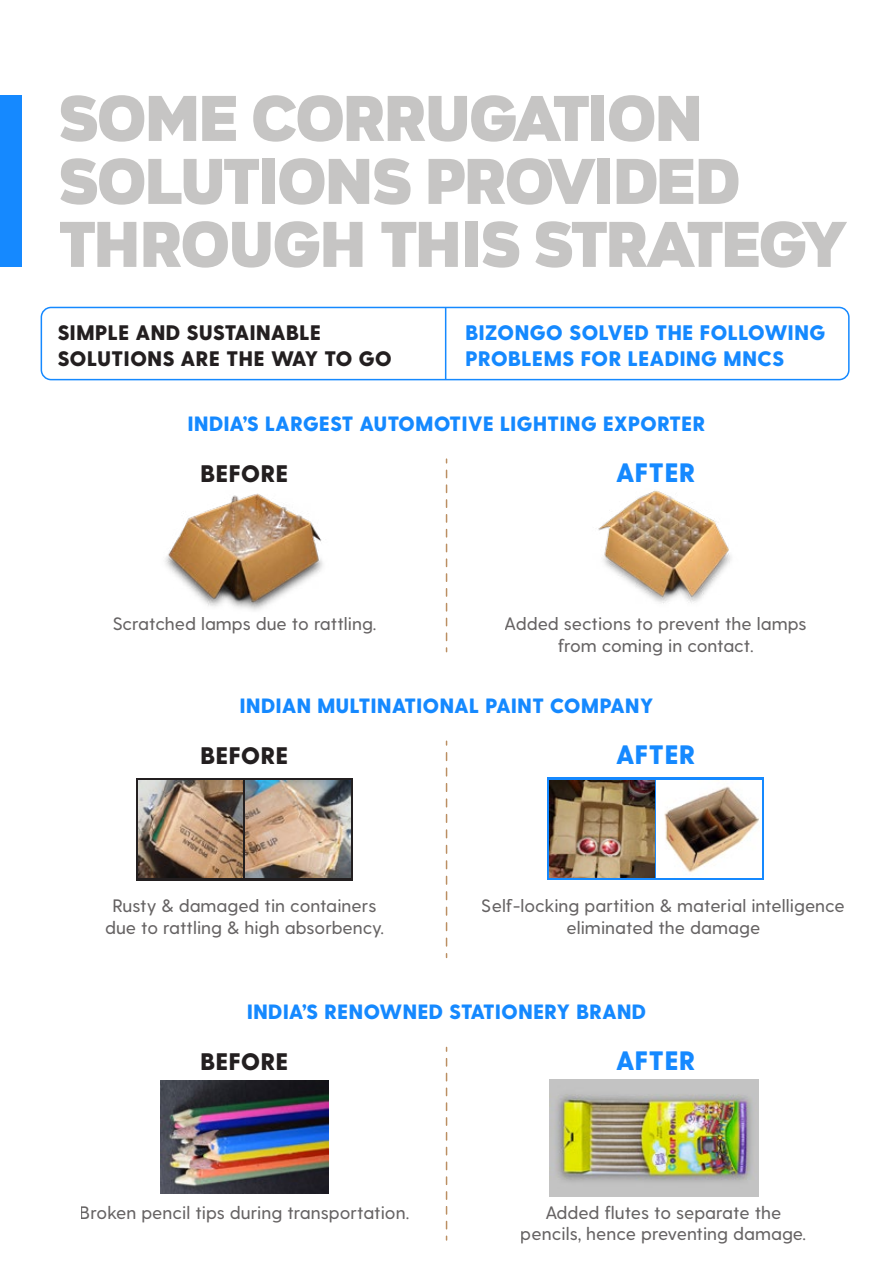
<style>
.page{position:relative;width:893px;height:1263px;background:#fff}
.page>*{position:absolute;margin:0;border:0;box-sizing:border-box;transform-origin:0 0}
.t1{font:61.5px/63px "Gretaros";letter-spacing:-.025em;color:#c6c5c4;scale:.94 1}
.t2{font:800 26.55px "Greycliff CF";color:#1589ff}
.t3{font:800 23.85px "Greycliff CF";color:#231f20}
.t4{font:800 21px/26px "Greycliff CF";color:#1589ff}
.t5{font:800 21px/26px "Greycliff CF";color:#231f20}
.t6{font:800 20.7px "Greycliff CF";color:#1589ff}
.t7{font:500 18px/21.6px "Greycliff CF";color:#231f20;text-align:center}
</style>
<div class="page">
<div style="left:0;top:95px;width:22px;height:172px;background:#1589ff"></div>
<svg style="left:446px;top:459px;width:1px;height:181px"></svg>
<img style="left:598px;top:490px;width:133px;height:114px">
<img style="left:165px;top:493px;width:158px;height:118px">
<svg style="left:446px;top:741px;width:1px;height:205px"></svg>
<svg style="left:446px;top:1047px;width:1px;height:182px"></svg>
<div style="left:41px;top:307px;width:809px;height:73px;border:2px solid #1589ff;border-radius:10px"></div>
<hr style="left:445px;top:307px;width:1px;height:72px;background:#1589ff">
<div style="left:136px;top:778px;width:110px;height:102px;background:linear-gradient(to right,#231f20,#231f20)"></div>
<img style="left:138px;top:780px;width:105px;height:97px">
<svg style="left:243px;top:778px;width:110px;height:102px"></svg>
<img style="left:246px;top:780px;width:105px;height:97px">
<svg style="left:547px;top:778px;width:107px;height:102px"></svg>
<svg style="left:654px;top:778px;width:110px;height:102px"></svg>
<img style="left:550px;top:780px;width:104px;height:97px">
<img style="left:657px;top:780px;width:105px;height:97px">
<img style="left:160px;top:1080px;width:169px;height:113px">
<img style="left:550px;top:1079px;width:209px;height:118px">
<h1 class="t1" style="left:59px;top:89px;width:839px">SOME CORRUGATION<br>SOLUTIONS PROVIDED<br>THROUGH THIS STRATEGY</h1>
<p class="t5" style="left:57px;top:320px;width:336px">SIMPLE AND SUSTAINABLE<br>SOLUTIONS ARE THE WAY TO GO</p>
<p class="t4" style="left:465px;top:320px;width:362px">BIZONGO SOLVED THE FOLLOWING<br>PROBLEMS FOR LEADING MNCS</p>
<p class="t6" style="left:187px;top:411px;width:520px">INDIA’S LARGEST AUTOMOTIVE LIGHTING EXPORTER</p>
<h3 class="t3" style="left:200px;top:459px;width:90px">BEFORE</h3>
<h2 class="t2" style="left:616px;top:456px;width:82px">AFTER</h2>
<p class="t7" style="left:113px;top:614px;width:265px">Scratched lamps due to rattling.</p>
<p class="t7" style="left:505px;top:614px;width:303px">Added sections to prevent the lamps from coming in contact.</p>
<p class="t6" style="left:239px;top:693px;width:416px">INDIAN MULTINATIONAL PAINT COMPANY</p>
<h3 class="t3" style="left:200px;top:741px;width:90px">BEFORE</h3>
<h2 class="t2" style="left:616px;top:738px;width:82px">AFTER</h2>
<p class="t7" style="left:105px;top:896px;width:280px">Rusty &amp; damaged tin containers due to rattling &amp; high absorbency.</p>
<p class="t7" style="left:482px;top:896px;width:364px">Self-locking partition &amp; material intelligence eliminated the damage</p>
<p class="t6" style="left:247px;top:999px;width:401px">INDIA’S RENOWNED STATIONERY BRAND</p>
<h3 class="t3" style="left:200px;top:1047px;width:90px">BEFORE</h3>
<h2 class="t2" style="left:616px;top:1044px;width:82px">AFTER</h2>
<p class="t7" style="left:80px;top:1202px;width:331px">Broken pencil tips during transportation.</p>
<p class="t7" style="left:521px;top:1202px;width:287px">Added flutes to separate the pencils, hence preventing damage.</p>
</div>
